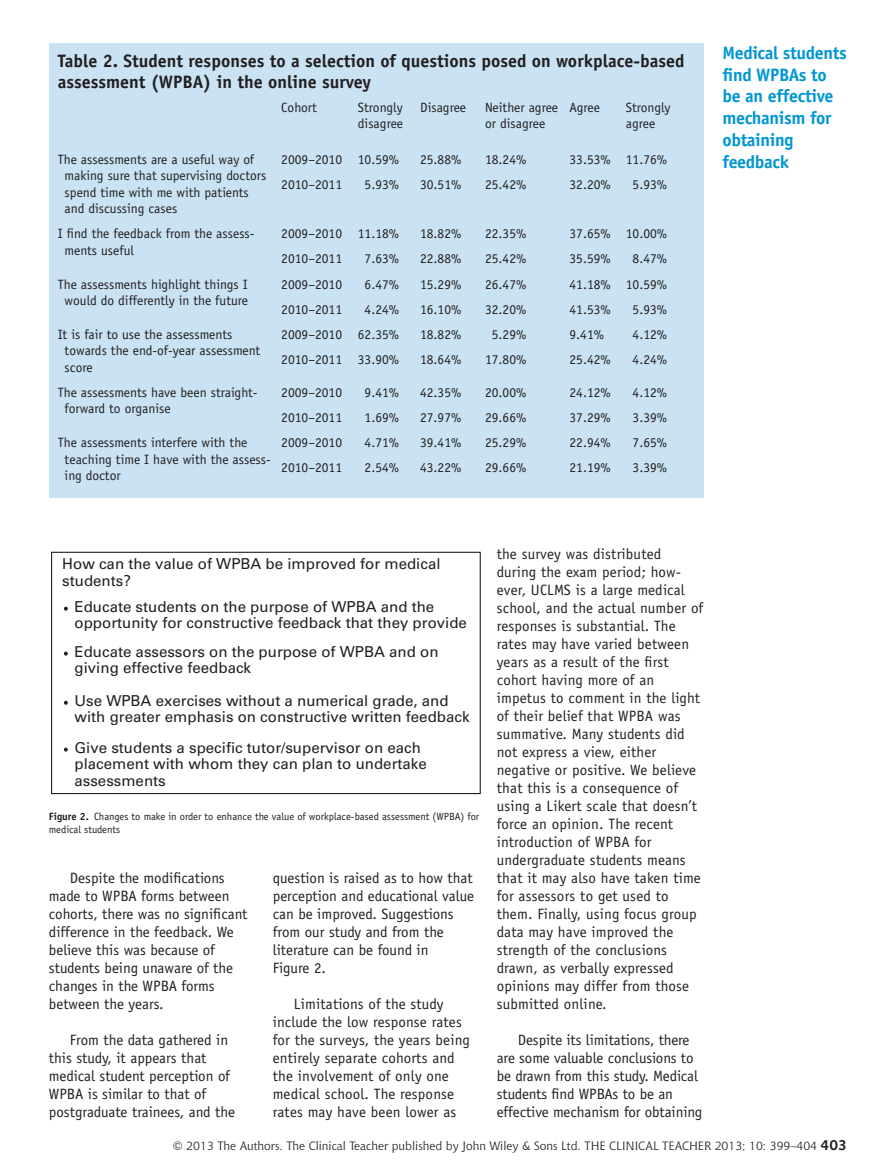
<style>
.page{position:relative;width:894px;height:1174px;background:#fff}
.page>*{position:absolute;margin:0;border:0;box-sizing:border-box;transform-origin:0 0}
.t1{font:700 18px/21px "Officina Sans";color:#231f20}
.t2{font:700 18px/21.8px "Officina Sans";letter-spacing:-.02em;color:#0096d3}
.t3{font:15px/18px "Officina Sans";color:#231f20}
.t4{font:15px/16.5px "Univers";color:#231f20}
.t5{font:13.5px/16.5px "Officina Sans";color:#231f20}
.t6{font:12px "Chianti BT";color:#231f20}
.t7{font:10.5px/12.8px "Officina Sans";color:#231f20}
.s1{font-weight:700}
.s2{font-weight:700;font-size:14.25px}
</style>
<div class="page">
<svg style="left:64px;top:607px;width:4px;height:4px"></svg>
<svg style="left:64px;top:652px;width:4px;height:4px"></svg>
<svg style="left:64px;top:701px;width:4px;height:4px"></svg>
<svg style="left:64px;top:748px;width:4px;height:4px"></svg>
<div style="left:51px;top:552px;width:429px;height:242px;border:1px solid #231f20"></div>
<div style="left:49px;top:44px;width:654px;height:454px;background:#c9e3f4"></div>
<p class="t1" style="left:58px;top:52px;width:628px">Table 2 . Student responses to a selection of questions posed on workplace-based assessment (WPBA) in the online survey</p>
<p class="t5" style="left:281px;top:100px;width:37px">Cohort</p>
<p class="t5" style="left:358px;top:100px;width:47px">Strongly disagree</p>
<p class="t5" style="left:420px;top:100px;width:48px">Disagree</p>
<p class="t5" style="left:485px;top:100px;width:75px">Neither agree or disagree</p>
<p class="t5" style="left:569px;top:100px;width:32px">Agree</p>
<p class="t5" style="left:625px;top:100px;width:46px">Strongly agree</p>
<p class="t5" style="left:65px;top:152px;width:203px;text-indent:-7px">The assessments are a useful way of making sure that supervising doctors spend time with me with patients and discussing cases</p>
<p class="t5" style="left:281px;top:152px;width:119px">2009–2010 10.59%</p>
<p class="t5" style="left:420px;top:152px;width:43px">25.88%</p>
<p class="t5" style="left:485px;top:152px;width:43px">18.24%</p>
<p class="t5" style="left:569px;top:152px;width:99px">33.53% 11.76%</p>
<p class="t5" style="left:281px;top:177px;width:62px">2010–2011</p>
<p class="t5" style="left:364px;top:177px;width:36px">5.93%</p>
<p class="t5" style="left:420px;top:177px;width:43px">30.51%</p>
<p class="t5" style="left:485px;top:177px;width:43px">25.42%</p>
<p class="t5" style="left:569px;top:177px;width:43px">32.20%</p>
<p class="t5" style="left:632px;top:177px;width:36px">5.93%</p>
<p class="t5" style="left:65px;top:227px;width:191px;text-indent:-7px">I find the feedback from the assess&shy;ments useful</p>
<p class="t5" style="left:281px;top:227px;width:119px">2009–2010 11.18%</p>
<p class="t5" style="left:420px;top:227px;width:43px">18.82%</p>
<p class="t5" style="left:485px;top:227px;width:43px">22.35%</p>
<p class="t5" style="left:569px;top:227px;width:99px">37.65% 10.00%</p>
<p class="t5" style="left:281px;top:252px;width:62px">2010–2011</p>
<p class="t5" style="left:364px;top:252px;width:36px">7.63%</p>
<p class="t5" style="left:420px;top:252px;width:43px">22.88%</p>
<p class="t5" style="left:485px;top:252px;width:43px">25.42%</p>
<p class="t5" style="left:569px;top:252px;width:43px">35.59%</p>
<p class="t5" style="left:632px;top:252px;width:36px">8.47%</p>
<p class="t5" style="left:58px;top:277px;width:192px;text-align:center">The assessments highlight things I would do differently in the future</p>
<p class="t5" style="left:281px;top:277px;width:62px">2009–2010</p>
<p class="t5" style="left:364px;top:277px;width:36px">6.47%</p>
<p class="t5" style="left:420px;top:277px;width:43px">15.29%</p>
<p class="t5" style="left:485px;top:277px;width:43px">26.47%</p>
<p class="t5" style="left:569px;top:277px;width:99px">41.18% 10.59%</p>
<p class="t5" style="left:281px;top:302px;width:62px">2010–2011</p>
<p class="t5" style="left:364px;top:302px;width:36px">4.24%</p>
<p class="t5" style="left:420px;top:302px;width:43px">16.10%</p>
<p class="t5" style="left:485px;top:302px;width:43px">32.20%</p>
<p class="t5" style="left:569px;top:302px;width:43px">41.53%</p>
<p class="t5" style="left:632px;top:302px;width:36px">5.93%</p>
<p class="t5" style="left:65px;top:327px;width:197px;text-indent:-7px">It is fair to use the assessments towards the end-of-year assessment score</p>
<p class="t5" style="left:281px;top:327px;width:119px">2009–2010 62.35%</p>
<p class="t5" style="left:420px;top:327px;width:43px">18.82%</p>
<p class="t5" style="left:491px;top:327px;width:36px">5.29%</p>
<p class="t5" style="left:569px;top:327px;width:36px">9.41%</p>
<p class="t5" style="left:632px;top:327px;width:36px">4.12%</p>
<p class="t5" style="left:281px;top:352px;width:119px">2010–2011 33.90%</p>
<p class="t5" style="left:420px;top:352px;width:43px">18.64%</p>
<p class="t5" style="left:485px;top:352px;width:43px">17.80%</p>
<p class="t5" style="left:569px;top:352px;width:43px">25.42%</p>
<p class="t5" style="left:632px;top:352px;width:36px">4.24%</p>
<p class="t5" style="left:65px;top:385px;width:194px;text-indent:-7px">The assessments have been straight&shy;forward to organise</p>
<p class="t5" style="left:281px;top:385px;width:62px">2009–2010</p>
<p class="t5" style="left:364px;top:385px;width:36px">9.41%</p>
<p class="t5" style="left:420px;top:385px;width:43px">42.35%</p>
<p class="t5" style="left:485px;top:385px;width:43px">20.00%</p>
<p class="t5" style="left:569px;top:385px;width:43px">24.12%</p>
<p class="t5" style="left:632px;top:385px;width:36px">4.12%</p>
<p class="t5" style="left:281px;top:410px;width:62px">2010–2011</p>
<p class="t5" style="left:364px;top:410px;width:36px">1.69%</p>
<p class="t5" style="left:420px;top:410px;width:43px">27.97%</p>
<p class="t5" style="left:485px;top:410px;width:43px">29.66%</p>
<p class="t5" style="left:569px;top:410px;width:43px">37.29%</p>
<p class="t5" style="left:632px;top:410px;width:36px">3.39%</p>
<p class="t5" style="left:65px;top:435px;width:208px;text-indent:-7px">The assessments interfere with the teaching time I have with the assess&shy;ing doctor</p>
<p class="t5" style="left:281px;top:435px;width:62px">2009–2010</p>
<p class="t5" style="left:364px;top:435px;width:36px">4.71%</p>
<p class="t5" style="left:420px;top:435px;width:43px">39.41%</p>
<p class="t5" style="left:485px;top:435px;width:43px">25.29%</p>
<p class="t5" style="left:569px;top:435px;width:43px">22.94%</p>
<p class="t5" style="left:632px;top:435px;width:36px">7.65%</p>
<p class="t5" style="left:281px;top:461px;width:62px">2010–2011</p>
<p class="t5" style="left:364px;top:461px;width:36px">2.54%</p>
<p class="t5" style="left:420px;top:461px;width:43px">43.22%</p>
<p class="t5" style="left:485px;top:461px;width:43px">29.66%</p>
<p class="t5" style="left:569px;top:461px;width:43px">21.19%</p>
<p class="t5" style="left:632px;top:461px;width:36px">3.39%</p>
<p class="t2" style="left:722px;top:43px;width:126px">Medical students find WPBAs to be an effective mechanism for obtaining feedback</p>
<p class="t4" style="left:62px;top:557px;width:379px">How can the value of WPBA be improved for medical students?</p>
<p class="t4" style="left:74px;top:600px;width:394px">Educate students on the purpose of WPBA and the opportunity for constructive feedback that they provide</p>
<p class="t4" style="left:74px;top:645px;width:365px">Educate assessors on the purpose of WPBA and on giving effective feedback</p>
<p class="t4" style="left:74px;top:694px;width:396px">Use WPBA exercises without a numerical grade, and with greater emphasis on constructive written feedback</p>
<p class="t4" style="left:74px;top:741px;width:354px">Give students a specific tutor/supervisor on each placement with whom they can plan to undertake assessments</p>
<p class="t7" style="left:49px;top:811px;width:431px"><span class="s1">Figure 2 .</span> Changes to make in order to enhance the value of workplace-based assessment (WPBA) for medical students</p>
<p class="t3" style="left:49px;top:870px;width:200px;text-indent:21px">Despite the modifications made to WPBA forms between cohorts, there was no significant difference in the feedback. We believe this was because of students being unaware of the changes in the WPBA forms between the years.</p>
<p class="t3" style="left:49px;top:1032px;width:187px;text-indent:21px">From the data gathered in this study, it appears that medical student perception of<br>WPBA is similar to that of postgraduate trainees, and the</p>
<p class="t3" style="left:273px;top:870px;width:203px">question is raised as to how that perception and educational value can be improved. Suggestions from our study and from the literature can be found in<br>Figure 2 .</p>
<p class="t3" style="left:273px;top:996px;width:199px;text-indent:21px">Limitations of the study include the low response rates for the surveys, the years being entirely separate cohorts and the involvement of only one medical school. The response rates may have been lower as</p>
<p class="t3" style="left:496px;top:546px;width:208px">the survey was distributed during the exam period; how&shy;ever, UCLMS is a large medical school, and the actual number of responses is substantial. The rates may have varied between years as a result of the first cohort having more of an impetus to comment in the light of their belief that WPBA was summative. Many students did not express a view, either negative or positive. We believe that this is a consequence of using a Likert scale that doesn ’ t force an opinion. The recent introduction of WPBA for undergraduate students means that it may also have taken time for assessors to get used to them. Finally, using focus group data may have improved the strength of the conclusions drawn, as verbally expressed opinions may differ from those submitted online.</p>
<p class="t3" style="left:496px;top:1032px;width:207px;text-indent:21px">Despite its limitations, there are some valuable conclusions to be drawn from this study. Medical students find WPBAs to be an effective mechanism for obtaining</p>
<p class="t6" style="left:173px;top:1141px;width:675px">© 2013 The Authors. The Clinical Teacher published by John Wiley &amp; Sons Ltd. THE CLINICAL TEACHER 2013; 10: 399–404 <span class="s2">403</span></p>
</div>
